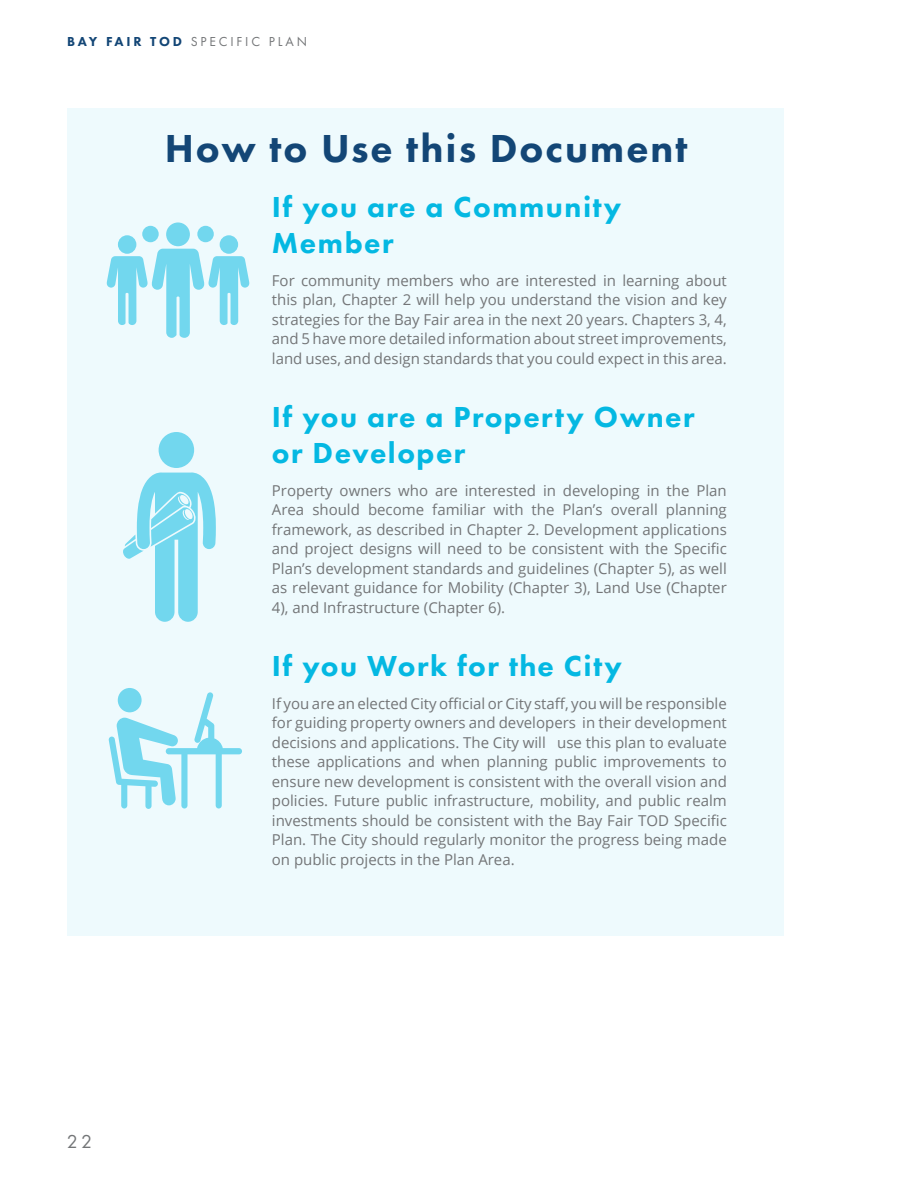
<style>
.page{position:relative;width:918px;height:1188px;background:#fff}
.page>*{position:absolute;margin:0;border:0;box-sizing:border-box;transform-origin:0 0}
.t1{font:800 40.5px "Futura PT";letter-spacing:.05em;color:#134676}
.t2{font:800 30px/36px "Futura PT";letter-spacing:.05em;color:#04b8e2}
.t3{font:19.5px "Futura PT";color:#737577}
.t4{font:15px/19.5px "Open Sans";color:#737577;text-align:justify}
.t5{font:13.5px "Futura PT";letter-spacing:.21em;color:#737577}
.s1{font-weight:800;color:#134676}
</style>
<div class="page">
<div style="left:67px;top:108px;width:717px;height:827px;background:#eefafd"></div>
<svg style="left:123px;top:472px;width:93px;height:150px"></svg>
<div style="left:159px;top:432px;width:35px;height:36px;background:#72d7ee;border-radius:50%"></div>
<svg style="left:107px;top:222px;width:142px;height:116px"></svg>
<svg style="left:118px;top:688px;width:24px;height:24px"></svg>
<svg style="left:108px;top:692px;width:134px;height:117px"></svg>
<p class="t5" style="left:67px;top:34px;width:242px"><span class="s1">BAY FAIR TOD</span> SPECIFIC PLAN</p>
<h1 class="t1" style="left:165px;top:123px;width:524px">How to Use this Document</h1>
<h2 class="t2" style="left:272px;top:188px;width:351px">If you are a Community<br>Member</h2>
<p class="t4" style="left:272px;top:270px;width:456px">For community members who are interested in learning about this plan, Chapter 2 will help you understand the vision and key strategies for the Bay Fair area in the next 20 years. Chapters 3, 4, and 5 have more detailed information about street improvements, land uses, and design standards that you could expect in this area.</p>
<h2 class="t2" style="left:272px;top:398px;width:424px">If you are a Property Owner or Developer</h2>
<p class="t4" style="left:272px;top:480px;width:456px">Property owners who are interested in developing in the Plan Area should become familiar with the Plan’s overall planning framework, as described in Chapter 2. Development applications and project designs will need to be consistent with the Specific Plan’s development standards and guidelines (Chapter 5), as well as relevant guidance for Mobility (Chapter 3), Land Use (Chapter 4), and Infrastructure (Chapter 6).</p>
<h2 class="t2" style="left:272px;top:647px;width:352px">If you Work for the City</h2>
<p class="t4" style="left:272px;top:693px;width:456px">If you are an elected City official or City staff, you will be responsible for guiding property owners and developers in their development decisions and applications. The City will use this plan to evaluate these applications and when planning public improvements to ensure new development is consistent with the overall vision and policies. Future public infrastructure, mobility, and public realm investments should be consistent with the Bay Fair TOD Specific Plan. The City should regularly monitor the progress being made on public projects in the Plan Area.</p>
<h3 class="t3" style="left:67px;top:1130px;width:27px">22</h3>
</div>
